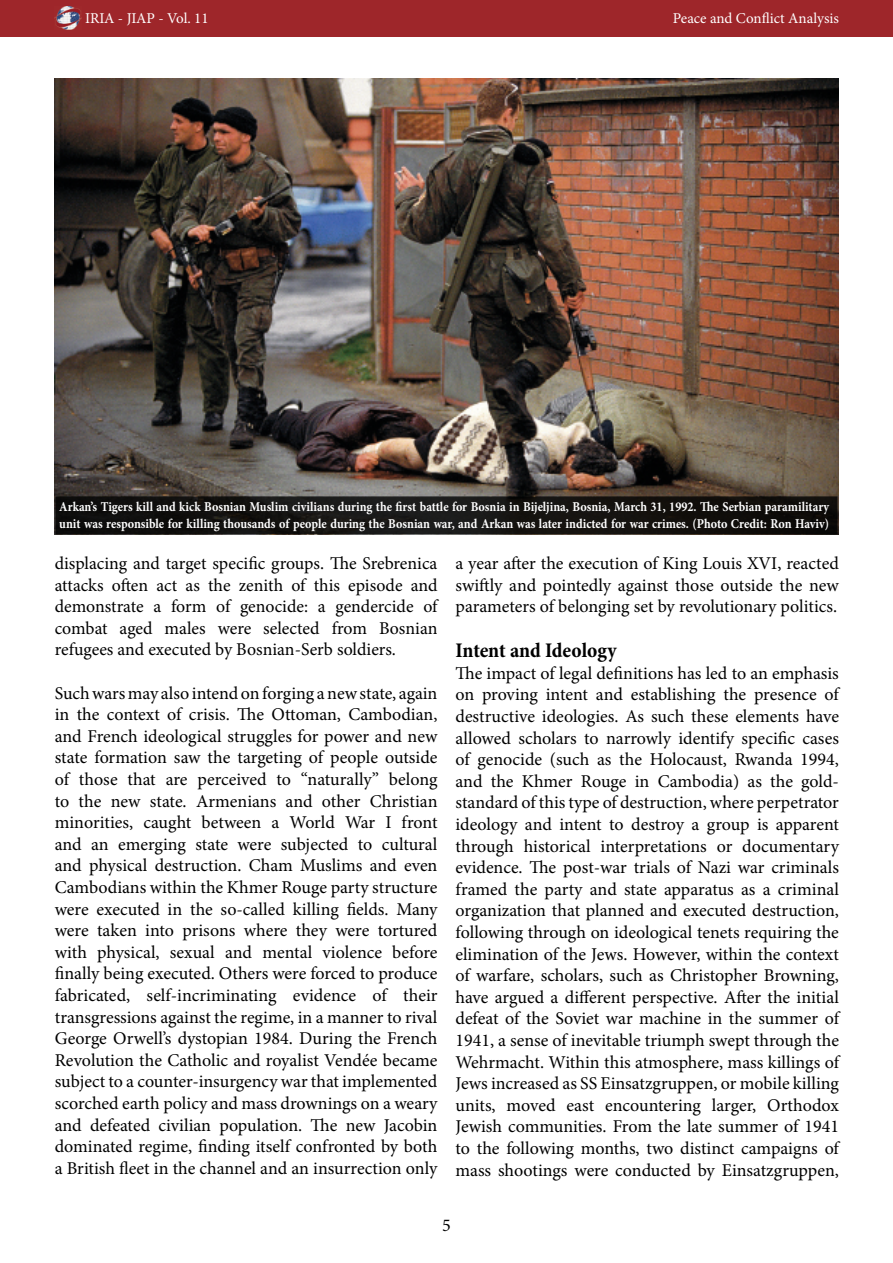
<style>
.page{position:relative;width:893px;height:1263px;background:#fff}
.page>*{position:absolute;margin:0;border:0;box-sizing:border-box;transform-origin:0 0}
.t1{font:700 condensed 21px "Minion Pro";letter-spacing:-.005em;color:#000}
.t2{font:18px/21.6px "Minion Pro";color:#000;text-align:justify}
.t3{font:15px "Minion Pro";color:#fff}
.t4{font:700 13.5px/16.2px "Minion Pro";color:#fff;scale:.9 1}
</style>
<div class="page">
<div style="left:0;top:0;width:893px;height:37px;background:#9e262a"></div>
<img style="left:55px;top:7px;width:26px;height:23px">
<img style="left:54px;top:78px;width:785px;height:457px">
<div style="left:56px;top:496px;width:781px;height:38px;background:linear-gradient(to right,#141413,#14110e);border:2px solid #000101"></div>
<p class="t3" style="left:85px;top:8px;width:125px">IRIA - JIAP - Vol. 11</p>
<p class="t3" style="left:673px;top:8px;width:168px">Peace and Conflict Analysis</p>
<p class="t4" style="left:59px;top:499px;width:857px">Arkan’s Tigers kill and kick Bosnian Muslim civilians during the first battle for Bosnia in Bijeljina, Bosnia, March 31, 1992. The Serbian paramilitary unit was responsible for killing thousands of people during the Bosnian war, and Arkan was later indicted for war crimes. (Photo Credit: Ron Haviv)</p>
<p class="t2" style="left:55px;top:552px;width:384px">displacing and target specific groups. The Srebrenica attacks often act as the zenith of this episode and demonstrate a form of genocide: a gendercide of combat aged males were selected from Bosnian refugees and executed by Bosnian-Serb soldiers.</p>
<p class="t2" style="left:55px;top:682px;width:384px">Such wars may also intend on forging a new state, again in the context of crisis. The Ottoman, Cambodian, and French ideological struggles for power and new state formation saw the targeting of people outside of those that are perceived to “naturally” belong to the new state. Armenians and other Christian minorities, caught between a World War I front and an emerging state were subjected to cultural and physical destruction. Cham Muslims and even Cambodians within the Khmer Rouge party structure were executed in the so-called killing fields. Many were taken into prisons where they were tortured with physical, sexual and mental violence before finally being executed. Others were forced to produce fabricated, self-incriminating evidence of their transgressions against the regime, in a manner to rival George Orwell’s dystopian 1984. During the French Revolution the Catholic and royalist Vendée became subject to a counter-insurgency war that implemented scorched earth policy and mass drownings on a weary and defeated civilian population. The new Jacobin dominated regime, finding itself confronted by both a British fleet in the channel and an insurrection only</p>
<p class="t2" style="left:455px;top:552px;width:385px">a year after the execution of King Louis XVI, reacted swiftly and pointedly against those outside the new parameters of belonging set by revolutionary politics.</p>
<p class="t1" style="left:455px;top:636px;width:163px">Intent and Ideology</p>
<p class="t2" style="left:455px;top:662px;width:385px">The impact of legal definitions has led to an emphasis on proving intent and establishing the presence of destructive ideologies. As such these elements have allowed scholars to narrowly identify specific cases of genocide (such as the Holocaust, Rwanda 1994, and the Khmer Rouge in Cambodia) as the gold&shy;standard of this type of destruction, where perpetrator ideology and intent to destroy a group is apparent through historical interpretations or documentary evidence. The post-war trials of Nazi war criminals framed the party and state apparatus as a criminal organization that planned and executed destruction, following through on ideological tenets requiring the elimination of the Jews. However, within the context of warfare, scholars, such as Christopher Browning, have argued a different perspective. After the initial defeat of the Soviet war machine in the summer of 1941, a sense of inevitable triumph swept through the Wehrmacht. Within this atmosphere, mass killings of Jews increased as SS Einsatzgruppen, or mobile killing units, moved east encountering larger, Orthodox Jewish communities. From the late summer of 1941 to the following months, two distinct campaigns of mass shootings were conducted by Einsatzgruppen,</p>
<p class="t2" style="left:442px;top:1215px;width:10px">5</p>
</div>
